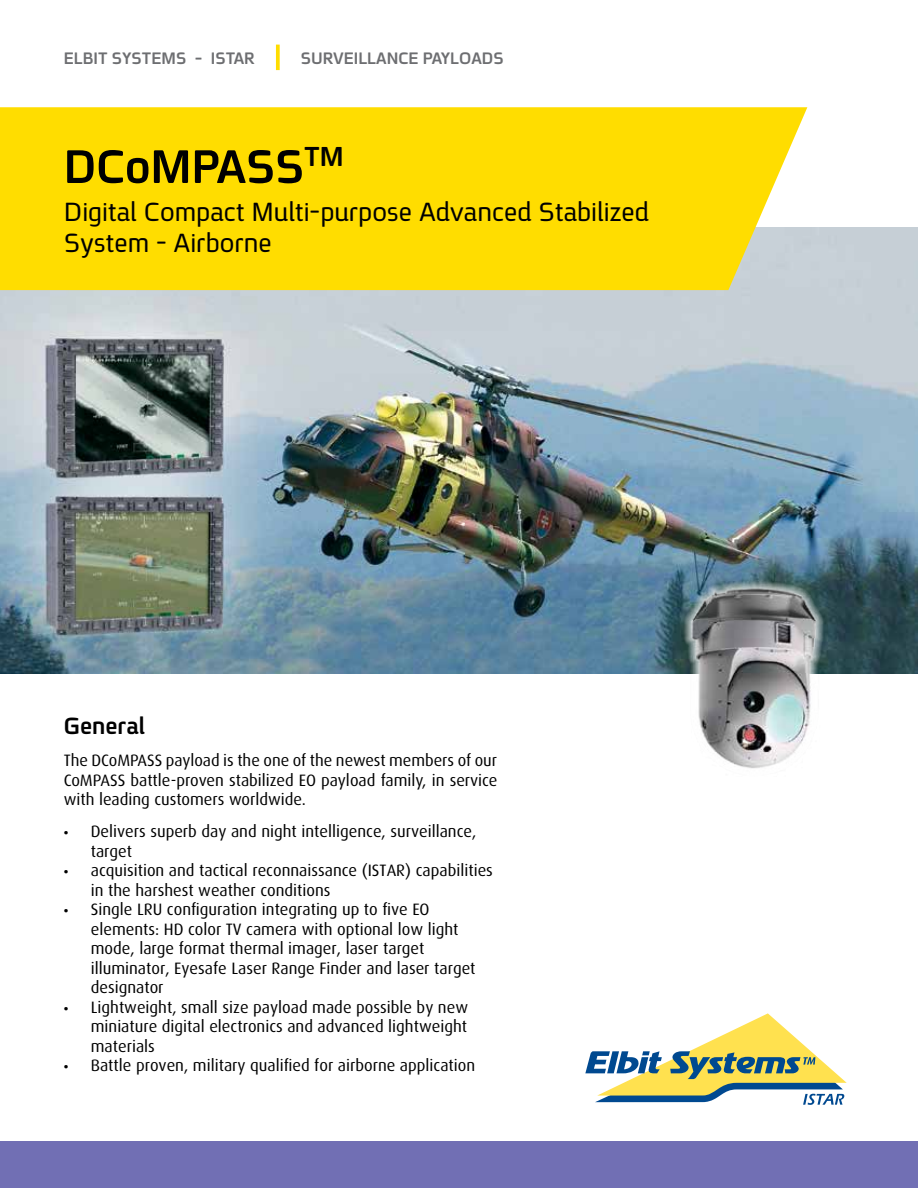
<style>
.page{position:relative;width:918px;height:1188px;background:#fff}
.page>*{position:absolute;margin:0;border:0;box-sizing:border-box;transform-origin:0 0}
.t1{font:51px "En Spoiler B";color:#000}
.t2{font:29.7px "En Spoiler B";color:#000}
.t3{font:28.5px/30px "En Spoiler";color:#000}
.t4{font:25.5px "En Spoiler B";color:#000}
.t5{font:18px "En Spoiler B";color:#6d6e71}
.t6{font:16.5px/19.5px "Dax";color:#000}
.t7{font:16.5px "Myriad Pro";color:#000}
</style>
<div class="page">
<img style="left:0;top:227px;width:918px;height:447px">
<div style="left:0;top:107px;width:807px;height:183px;background:#fd0"></div>
<div style="left:0;top:1141px;width:918px;height:47px;background:#716fb4"></div>
<svg style="left:585px;top:1013px;width:262px;height:92px"></svg>
<svg style="left:276px;top:45px;width:4px;height:25px"></svg>
<img style="left:641px;top:570px;width:227px;height:199px">
<p class="t5" style="left:64px;top:45px;width:192px">ELBIT SYSTEMS - ISTAR</p>
<p class="t5" style="left:301px;top:45px;width:204px">SURVEILLANCE PAYLOADS</p>
<h1 class="t2" style="left:304px;top:135px;width:41px">TM</h1>
<h1 class="t1" style="left:64px;top:130px;width:242px">DCoMPASS</h1>
<h1 class="t3" style="left:64px;top:196px;width:587px">Digital Compact Multi-purpose Advanced Stabilized<br>System - Airborne</h1>
<h2 class="t4" style="left:64px;top:707px;width:82px">General</h2>
<p class="t6" style="left:64px;top:751px;width:435px;text-align:justify">The DCoMPASS payload is the one of the newest members of our CoMPASS battle-proven stabilized EO payload family, in service with leading customers worldwide.</p>
<p class="t7" style="left:64px;top:822px;width:6px">•</p>
<p class="t6" style="left:91px;top:822px;width:387px">Delivers superb day and night intelligence, surveillance, target</p>
<p class="t7" style="left:64px;top:861px;width:6px">•</p>
<p class="t6" style="left:91px;top:861px;width:404px">acquisition and tactical reconnaissance (ISTAR) capabilities in the harshest weather conditions</p>
<p class="t7" style="left:64px;top:900px;width:6px">•</p>
<p class="t6" style="left:91px;top:900px;width:386px">Single LRU configuration integrating up to five EO elements: HD color TV camera with optional low light mode, large format thermal imager, laser target illuminator, Eyesafe Laser Range Finder and laser target designator</p>
<p class="t7" style="left:64px;top:997px;width:6px">•</p>
<p class="t6" style="left:91px;top:997px;width:379px;text-align:justify">Lightweight, small size payload made possible by new miniature digital electronics and advanced lightweight materials</p>
<p class="t7" style="left:64px;top:1056px;width:6px">•</p>
<p class="t6" style="left:91px;top:1056px;width:386px">Battle proven, military qualified for airborne application</p>
</div>
